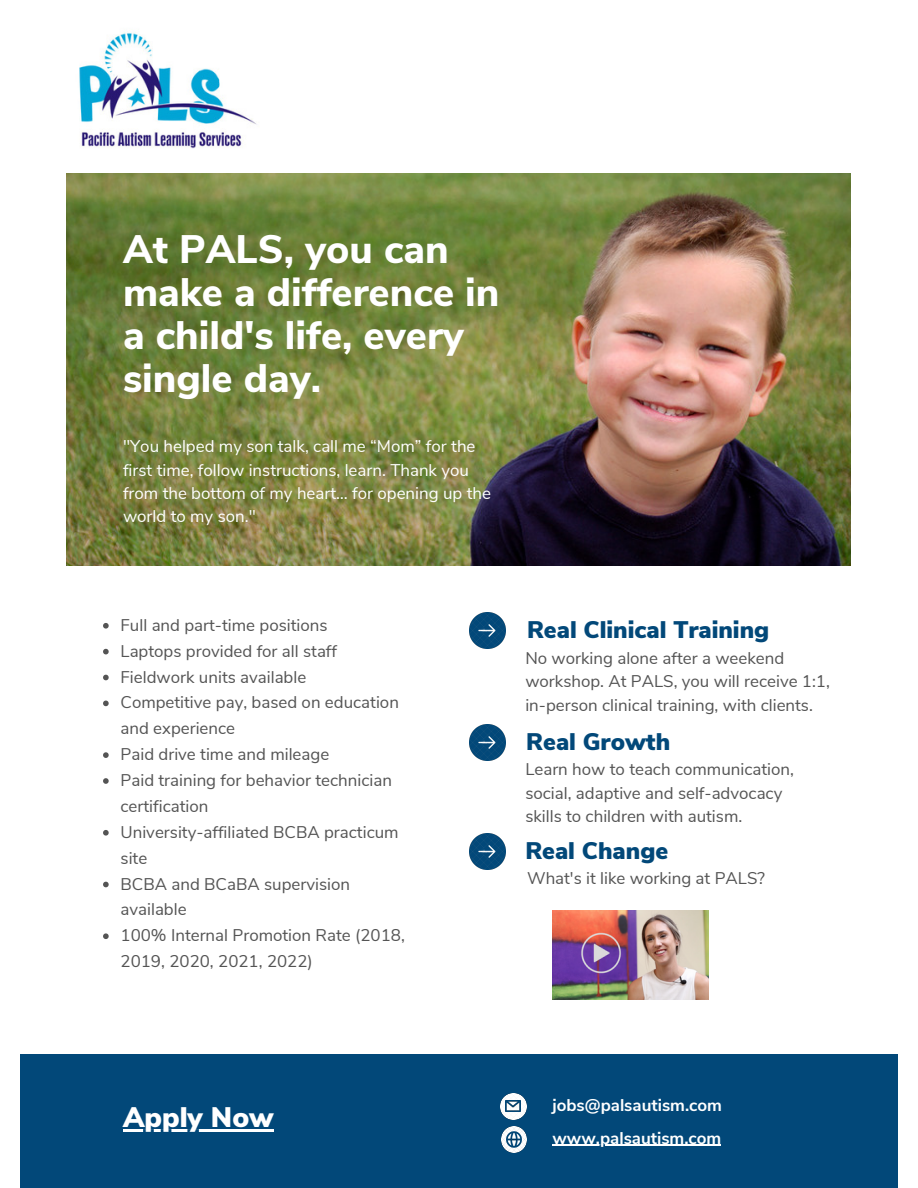
<style>
.page{position:relative;width:918px;height:1188px;background:#fff}
.page>*{position:absolute;margin:0;border:0;box-sizing:border-box;transform-origin:0 0}
.t1{font:800 39.75px/42.8px "Nunito Sans";color:#fff}
.t2{font:900 28.2px "Nunito Sans";color:#fff}
.t3{font:900 24px "Nunito Sans";color:#024879}
.t4{font:16.95px/25.8px "Nunito Sans";color:#545454}
.t5{font:16.95px/23.2px "Nunito Sans";color:#fff}
.t6{font:700 16.95px "Nunito Sans";color:#fff}
</style>
<div class="page">
<div style="left:20px;top:1054px;width:878px;height:134px;background:#024879"></div>
<img style="left:470px;top:613px;width:36px;height:36px">
<img style="left:470px;top:724px;width:36px;height:36px">
<img style="left:470px;top:833px;width:36px;height:36px">
<img style="left:500px;top:1093px;width:26px;height:26px">
<img style="left:506px;top:1100px;width:14px;height:12px">
<img style="left:501px;top:1127px;width:26px;height:26px">
<img style="left:79px;top:31px;width:178px;height:118px">
<img style="left:67px;top:174px;width:784px;height:391px">
<img style="left:552px;top:910px;width:157px;height:89px">
<svg style="left:103px;top:623px;width:6px;height:6px"></svg>
<svg style="left:103px;top:649px;width:6px;height:5px"></svg>
<svg style="left:103px;top:675px;width:6px;height:5px"></svg>
<svg style="left:103px;top:701px;width:6px;height:5px"></svg>
<svg style="left:103px;top:752px;width:6px;height:6px"></svg>
<svg style="left:103px;top:778px;width:6px;height:6px"></svg>
<svg style="left:103px;top:830px;width:6px;height:6px"></svg>
<svg style="left:103px;top:882px;width:6px;height:5px"></svg>
<svg style="left:103px;top:933px;width:6px;height:6px"></svg>
<hr style="left:552px;top:1145px;width:169px;height:1px;background:#fff">
<hr style="left:123px;top:1130px;width:151px;height:2px;background:#fff">
<h1 class="t1" style="left:123px;top:229px;width:378px">At PALS, you can make a difference in a child's life, every single day.</h1>
<p class="t5" style="left:123px;top:435px;width:370px">"You helped my son talk, call me “Mom” for the first time, follow instructions, learn. Thank you from the bottom of my heart… for opening up the world to my son."</p>
<p class="t4" style="left:121px;top:612px;width:286px">Full and part-time positions<br>Laptops provided for all staff<br>Fieldwork units available<br>Competitive pay, based on education and experience<br>Paid drive time and mileage<br>Paid training for behavior technician certification<br>University-affiliated BCBA practicum site<br>BCBA and BCaBA supervision available<br>100% Internal Promotion Rate (2018,<br>2019, 2020, 2021, 2022)</p>
<h3 class="t3" style="left:527px;top:614px;width:244px">Real Clinical Training</h3>
<p class="t4" style="left:525px;top:647px;width:306px;line-height:23.2px">No working alone after a weekend workshop. At PALS, you will receive 1:1, in-person clinical training, with clients.</p>
<h3 class="t3" style="left:526px;top:725px;width:145px">Real Growth</h3>
<p class="t4" style="left:525px;top:757px;width:270px;line-height:23.7px">Learn how to teach communication, social, adaptive and self-advocacy skills to children with autism.</p>
<h3 class="t3" style="left:525px;top:835px;width:144px">Real Change</h3>
<p class="t4" style="left:527px;top:866px;width:239px">What's it like working at PALS?</p>
<h2 class="t2" style="left:123px;top:1099px;width:152px">Apply Now</h2>
<p class="t6" style="left:552px;top:1094px;width:171px">jobs@palsautism.com</p>
<p class="t6" style="left:552px;top:1126px;width:170px">www.palsautism.com</p>
</div>
